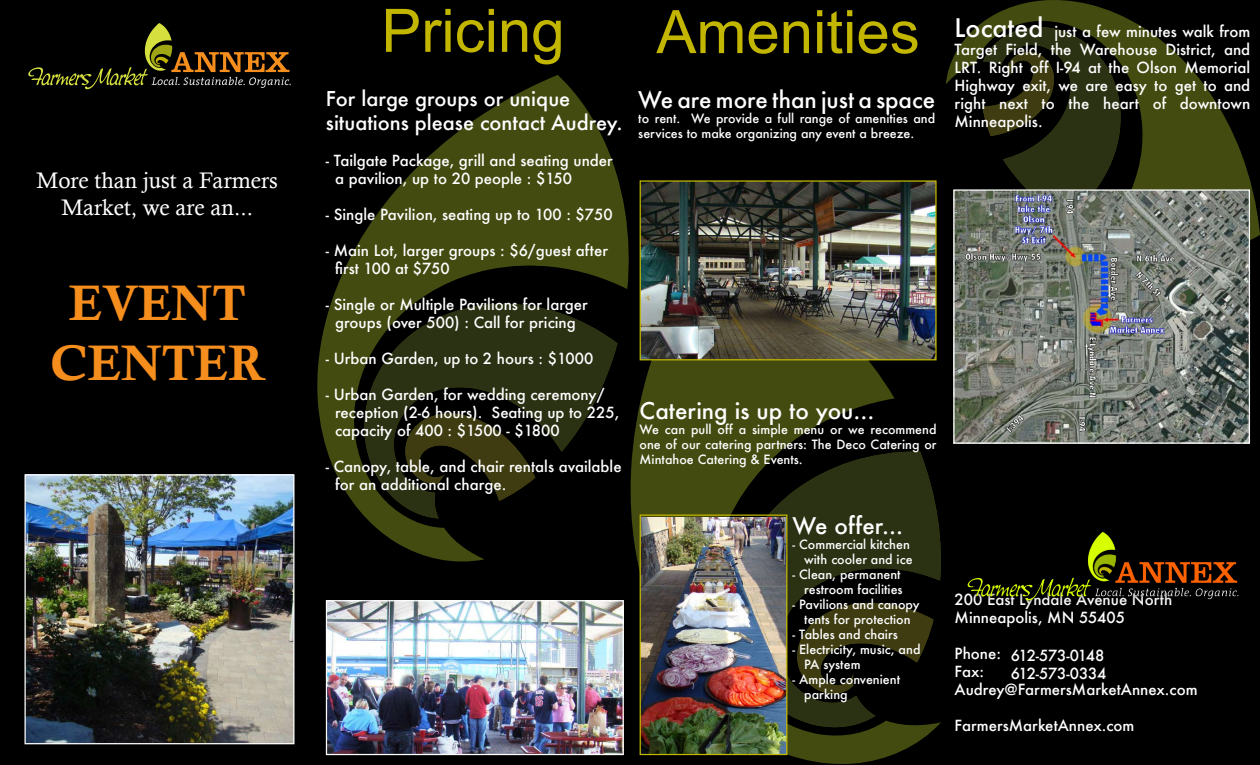
<style>
.page{position:relative;width:1260px;height:765px;background:#000}
.page>*{position:absolute;margin:0;border:0;box-sizing:border-box;transform-origin:0 0}
.t1{font:60px "Arial";color:#c3b600}
.t2{font:50px "Calis MT Bol";color:#f68e1e}
.t3{font:500 22.5px "Futura";color:#fff}
.t4{font:22.5px/27px "Calisto";color:#fff;text-align:center}
.t5{font:500 20px/24px "Futura";color:#fff}
.t6{font:500 15px/18px "Futura";color:#fff;text-align:justify}
.t7{font:500 15px "Futura";letter-spacing:-.075em;color:#fff}
.t8{font:500 15px "Futura";letter-spacing:-.02em;color:#fff}
.t9{font:500 12.5px/15px "Futura";color:#fff}
.s1{font-size:25px}
</style>
<div class="page">
<svg style="left:317px;top:75px;width:312px;height:487px"></svg>
<svg style="left:364px;top:304px;width:253px;height:214px;fill:#2b3113"></svg>
<svg style="left:403px;top:413px;width:132px;height:88px"></svg>
<svg style="left:28px;top:23px;width:263px;height:66px"></svg>
<img style="left:27px;top:476px;width:266px;height:266px">
<div style="left:25px;top:474px;width:270px;height:270px;border:1px solid #fff"></div>
<svg style="left:630px;top:257px;width:307px;height:507px;fill:#434b10"></svg>
<svg style="left:730px;top:451px;width:211px;height:278px;fill:#2b3113"></svg>
<svg style="left:796px;top:602px;width:138px;height:93px"></svg>
<svg style="left:946px;top:0;width:314px;height:240px"></svg>
<svg style="left:982px;top:25px;width:141px;height:164px"></svg>
<img style="left:955px;top:191px;width:293px;height:251px">
<div style="left:953px;top:189px;width:297px;height:255px;border:1px solid #fff"></div>
<img style="left:967px;top:531px;width:272px;height:70px">
<img style="left:642px;top:182px;width:293px;height:176px">
<div style="left:640px;top:180px;width:297px;height:180px;border:1px solid #c3b600"></div>
<img style="left:642px;top:517px;width:143px;height:236px">
<div style="left:640px;top:515px;width:147px;height:240px;border:1px solid #c3b600"></div>
<img style="left:328px;top:602px;width:294px;height:151px">
<div style="left:326px;top:600px;width:298px;height:155px;border:1px solid #fff"></div>
<p class="t4" style="left:37px;top:167px;width:243px">More than just a Farmers<br>Market, we are an...</p>
<p class="t2" style="left:69px;top:274px;width:178px">EVENT</p>
<p class="t2" style="left:50px;top:334px;width:217px">CENTER</p>
<p class="t1" style="left:381px;top:-9px;width:185px">Pricing</p>
<p class="t1" style="left:656px;top:-7px;width:265px">Amenities</p>
<p class="t5" style="left:326px;top:86px;width:298px">For large groups or unique situations please contact Audrey.</p>
<p class="t6" style="left:326px;top:151px;width:288px">- Tailgate Package, grill and seating under</p>
<p class="t6" style="left:335px;top:169px;width:238px">a pavilion, up to 20 people : $150</p>
<p class="t6" style="left:326px;top:205px;width:288px">- Single Pavilion, seating up to 100 : $750</p>
<p class="t6" style="left:326px;top:241px;width:284px">- Main Lot, larger groups : $6/guest after</p>
<p class="t6" style="left:335px;top:259px;width:116px">first 100 at $750</p>
<p class="t6" style="left:326px;top:295px;width:263px">- Single or Multiple Pavilions for larger</p>
<p class="t6" style="left:335px;top:313px;width:242px">groups (over 500) : Call for pricing</p>
<p class="t6" style="left:326px;top:349px;width:269px">- Urban Garden, up to 2 hours : $1000</p>
<p class="t6" style="left:326px;top:385px;width:280px">- Urban Garden, for wedding ceremony/</p>
<p class="t6" style="left:335px;top:403px;width:286px">reception (2-6 hours). Seating up to 225,</p>
<p class="t6" style="left:335px;top:421px;width:226px">capacity of 400 : $1500 - $1800</p>
<p class="t6" style="left:326px;top:457px;width:297px">- Canopy, table, and chair rentals available</p>
<p class="t6" style="left:335px;top:475px;width:173px">for an additional charge.</p>
<p class="t3" style="left:638px;top:84px;width:299px">We are more than just a space</p>
<p class="t9" style="left:638px;top:110px;width:299px">to rent. We provide a full range of amenities and services to make organizing any event a breeze.</p>
<p class="t3" style="left:640px;top:395px;width:236px">Catering is up to you...</p>
<p class="t9" style="left:640px;top:422px;width:298px;text-align:justify">We can pull off a simple menu or we recommend one of our catering partners: The Deco Catering or Mintahoe Catering &amp; Events.</p>
<p class="t3" style="left:793px;top:510px;width:112px">We offer...</p>
<p class="t9" style="left:793px;top:537px;width:119px">- Commercial kitchen</p>
<p class="t9" style="left:804px;top:552px;width:110px">with cooler and ice</p>
<p class="t9" style="left:793px;top:567px;width:110px">- Clean, permanent</p>
<p class="t9" style="left:804px;top:582px;width:100px">restroom facilities</p>
<p class="t9" style="left:793px;top:597px;width:129px">- Pavilions and canopy</p>
<p class="t9" style="left:804px;top:612px;width:108px">tents for protection</p>
<p class="t9" style="left:793px;top:627px;width:107px">- Tables and chairs</p>
<p class="t9" style="left:793px;top:642px;width:129px">- Electricity, music, and</p>
<p class="t9" style="left:804px;top:657px;width:58px">PA system</p>
<p class="t9" style="left:793px;top:672px;width:109px">- Ample convenient</p>
<p class="t9" style="left:804px;top:687px;width:45px">parking</p>
<p class="t6" style="left:955px;top:23px;width:297px"><span class="s1">Located</span> just a few minutes walk from Target Field, the Warehouse District, and LRT. Right off I-94 at the Olson Memorial Highway exit, we are easy to get to and right next to the heart of downtown Minneapolis.</p>
<p class="t6" style="left:955px;top:590px;width:219px">200 East Lyndale Avenue North</p>
<p class="t6" style="left:955px;top:608px;width:172px">Minneapolis, MN 55405</p>
<p class="t6" style="left:955px;top:644px;width:48px">Phone:</p>
<p class="t6" style="left:955px;top:662px;width:31px">Fax:</p>
<p class="t6" style="left:955px;top:680px;width:245px">Audrey@FarmersMarketAnnex.com</p>
<p class="t6" style="left:955px;top:716px;width:181px">FarmersMarketAnnex.com</p>
<p class="t7" style="left:1011px;top:645px;width:95px">612-573-0148</p>
<p class="t8" style="left:1011px;top:663px;width:97px">612-573-0334</p>
</div>
